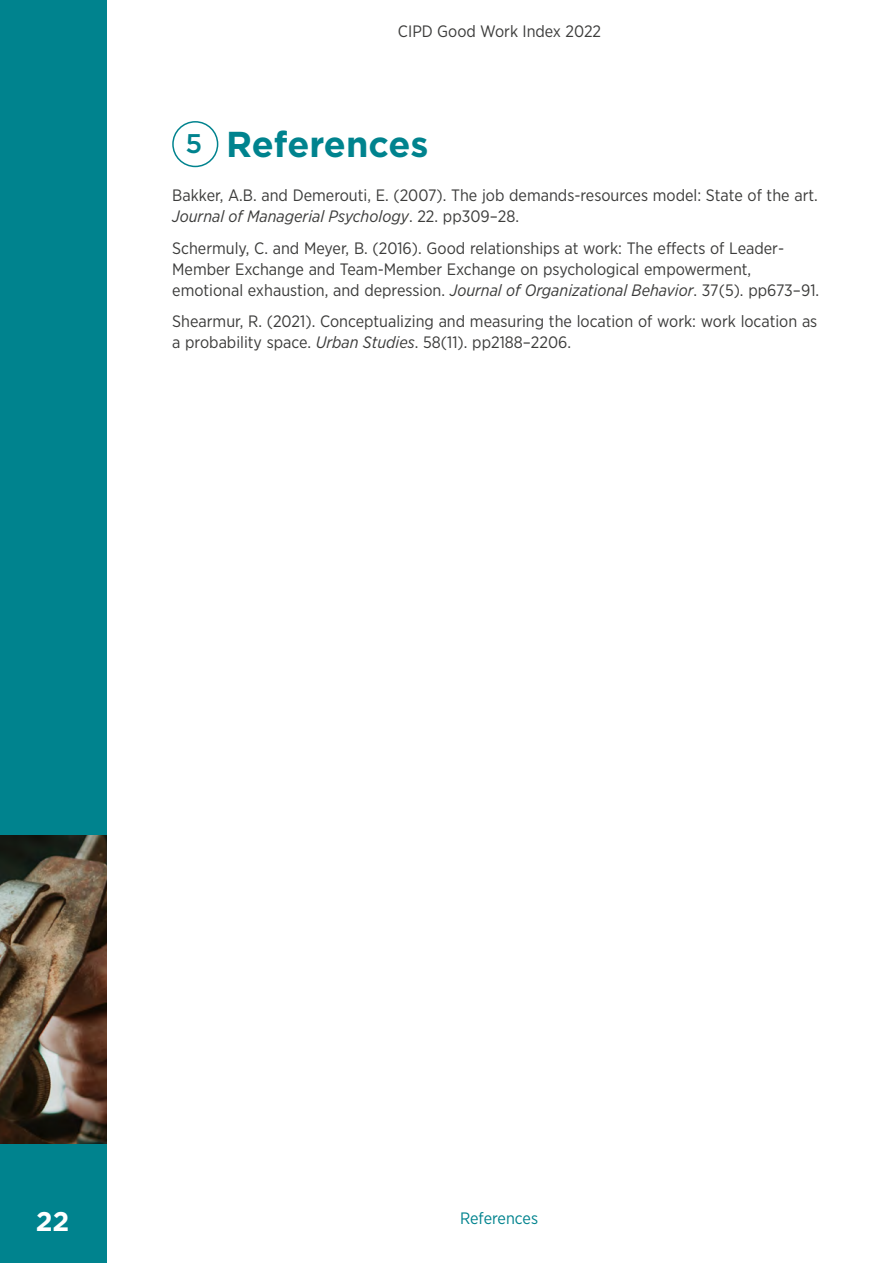
<style>
.page{position:relative;width:893px;height:1263px;background:#fff}
.page>*{position:absolute;margin:0;border:0;box-sizing:border-box;transform-origin:0 0}
.Section_head{font:700 36px "Gotham";color:#00838e}
.t1{font:700 27px "Gotham";color:#fff}
.t2{font:500 27px "Gotham";color:#00838e}
.B_body{font:16.5px/21px "Gotham Narrow";color:#3c3c3b}
.t3{font:16.5px "Gotham Narrow";color:#00838e}
.s1{font-style:italic}
</style>
<div class="page">
<div style="left:172px;top:121px;width:46px;height:46px;border:2px solid #00838e;border-radius:50%"></div>
<div style="left:0;top:0;width:106px;height:1263px;background:#00838e"></div>
<img style="left:0;top:835px;width:106px;height:308px">
<p class="B_body" style="left:398px;top:20px;width:205px">CIPD Good Work Index 2022</p>
<p class="t2" style="left:186px;top:126px;width:18px">5</p>
<p class="Section_head" style="left:226px;top:120px;width:204px">References</p>
<p class="B_body" style="left:172px;top:184px;width:647px">Bakker, A.B. and Demerouti, E. (2007). The job demands-resources model: State of the art.<br><span class="s1">Journal of Managerial Psychology</span>. 22. pp309–28.</p>
<p class="B_body" style="left:172px;top:237px;width:648px">Schermuly, C. and Meyer, B. (2016). Good relationships at work: The effects of Leader-<br>Member Exchange and Team-Member Exchange on psychological empowerment, emotional exhaustion, and depression. <span class="s1">Journal of Organizational Behavior</span>. 37(5). pp673–91.</p>
<p class="B_body" style="left:172px;top:310px;width:647px">Shearmur, R. (2021). Conceptualizing and measuring the location of work: work location as a probability space. <span class="s1">Urban Studies</span>. 58(11). pp2188–2206.</p>
<h2 class="t1" style="left:36px;top:1204px;width:35px">22</h2>
<p class="t3" style="left:460px;top:1208px;width:79px">References</p>
</div>
